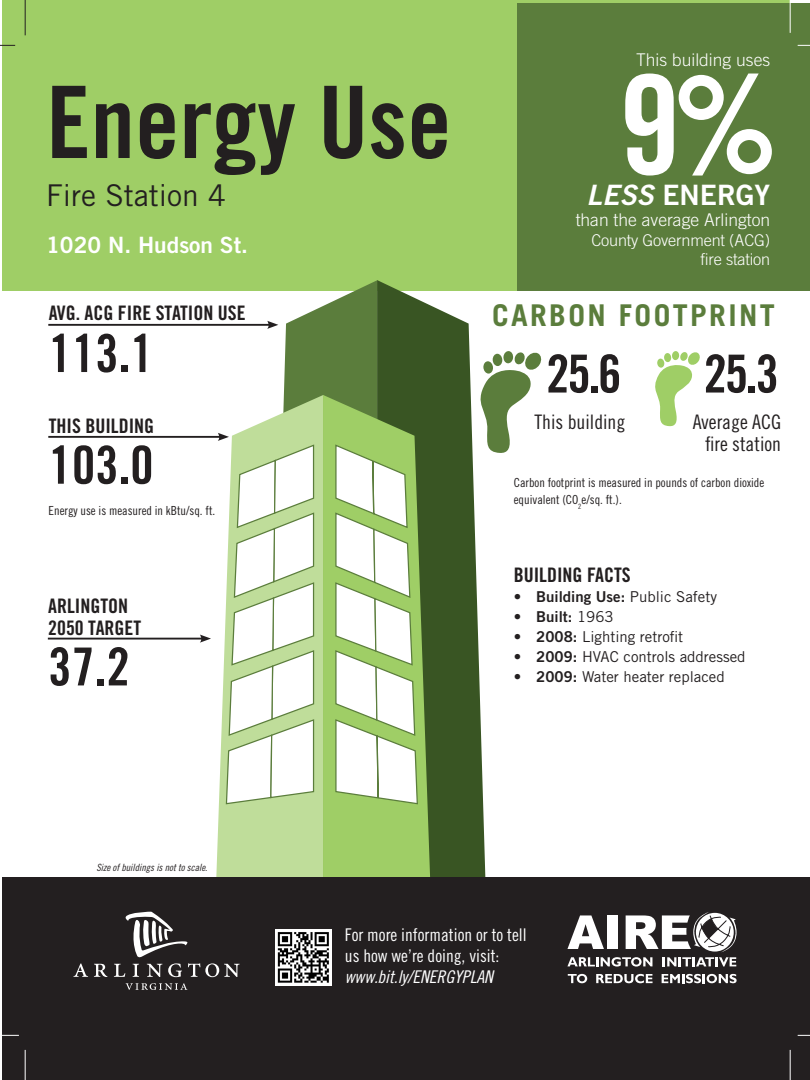
<style>
.page{position:relative;width:810px;height:1080px;background:#fff}
.page>*{position:absolute;margin:0;border:0;box-sizing:border-box;transform-origin:0 0}
.t1{font:137.5px "Trade Gothic Bold Cond Twenty";color:#fff}
.t2{font:100px "Trade Gothic Bold Cond Twenty";color:#231f20}
.t3{font:52.5px "Trade Gothic Bold Cond Twenty";color:#231f20}
.t4{font:700 30px "Trade Gothic";letter-spacing:.08em;color:#5b7d3c}
.t5{font:30px "Trade Gothic";color:#231f20}
.t6{font:28.12px "Trade Gothic Bold Two";color:#fff}
.t7{font:22.5px "Trade Gothic Bold Two";color:#fff}
.t8{font:20px "Trade Gothic Bold Cond Twenty";color:#231f20}
.t9{font:20px "Trade Gothic Cond Eighteen";color:#231f20}
.t10{font:17.5px/21px "Trade Gothic Cond Eighteen";color:#fff}
.t11{font:300 17.5px "Trade Gothic";color:#fff}
.t12{font:17.5px "Trade Gothic Cond Eighteen Obl";color:#fff}
.t13{font:300 16.25px "Trade Gothic";letter-spacing:-.01em;color:#fff}
.t14{font:15px "Trade Gothic";color:#231f20}
.t15{font:15px "Trade Gothic Bold Two";color:#231f20}
.t16{font:12.5px/17.5px "Trade Gothic Cond Eighteen";color:#231f20}
.t17{font:10px "Trade Gothic Cond Eighteen Obl";color:#231f20}
.s1{font-style:italic}
.s2{font-family:"Trade Gothic"}
.s3{font-family:"Trade Gothic Bold Two"}
</style>
<div class="page">
<div style="left:3px;top:0;width:787px;height:291px;background:#9fce66"></div>
<div style="left:518px;top:3px;width:292px;height:288px;background:#5b7d3c"></div>
<hr style="left:48px;top:324px;width:223px;height:2px;background:#231f20">
<hr style="left:48px;top:436px;width:173px;height:2px;background:#231f20">
<svg style="left:486px;top:351px;width:56px;height:102px"></svg>
<svg style="left:269px;top:280px;width:108px;height:115px;fill:#5b7d3c"></svg>
<svg style="left:377px;top:280px;width:109px;height:598px;fill:#395523"></svg>
<svg style="left:215px;top:395px;width:108px;height:483px;fill:#bfdd9a"></svg>
<svg style="left:323px;top:395px;width:109px;height:483px;background:#80a952"></svg>
<svg style="left:218px;top:433px;width:97px;height:372px"></svg>
<svg style="left:334px;top:443px;width:85px;height:362px"></svg>
<div style="left:3px;top:878px;width:807px;height:202px;background:#231f20"></div>
<svg style="left:73px;top:963px;width:15px;height:14px"></svg>
<svg style="left:94px;top:964px;width:13px;height:13px"></svg>
<svg style="left:126px;top:983px;width:61px;height:7px"></svg>
<svg style="left:114px;top:912px;width:126px;height:65px"></svg>
<svg style="left:568px;top:974px;width:19px;height:9px"></svg>
<svg style="left:596px;top:974px;width:57px;height:9px"></svg>
<svg style="left:662px;top:974px;width:75px;height:9px"></svg>
<svg style="left:567px;top:912px;width:170px;height:55px"></svg>
<img style="left:276px;top:929px;width:55px;height:56px">
<svg style="left:655px;top:351px;width:45px;height:76px"></svg>
<svg style="left:0;top:45px;width:15px;height:1px"></svg>
<svg style="left:798px;top:45px;width:12px;height:1px"></svg>
<svg style="left:2px;top:1035px;width:17px;height:1px"></svg>
<svg style="left:798px;top:1035px;width:12px;height:1px"></svg>
<hr style="left:25px;top:0;width:1px;height:35px;background:#231f20">
<hr style="left:25px;top:1050px;width:1px;height:30px;background:#fff">
<hr style="left:790px;top:1050px;width:1px;height:30px;background:#fff">
<hr style="left:790px;top:0;width:1px;height:33px;background:#fff">
<hr style="left:48px;top:638px;width:155px;height:2px;background:#231f20">
<svg style="left:200px;top:635px;width:11px;height:8px"></svg>
<p class="t2" style="left:46px;top:62px;width:407px">Energy Use</p>
<p class="t5" style="left:46px;top:177px;width:181px">Fire Station 4</p>
<p class="t7" style="left:46px;top:231px;width:203px">1020 N. Hudson St.</p>
<p class="t8" style="left:49px;top:301px;width:198px">AVG. ACG FIRE STATION USE</p>
<p class="t3" style="left:49px;top:321px;width:106px">113.1</p>
<p class="t8" style="left:49px;top:414px;width:107px">THIS BUILDING</p>
<p class="t3" style="left:49px;top:433px;width:106px">103.0</p>
<p class="t16" style="left:49px;top:502px;width:168px">Energy use is measured in kBtu/sq. ft.</p>
<p class="t8" style="left:48px;top:594px;width:81px">ARLINGTON</p>
<p class="t8" style="left:48px;top:615px;width:94px">2050 TARGET</p>
<p class="t3" style="left:48px;top:635px;width:83px">37.2</p>
<p class="t11" style="left:636px;top:50px;width:136px">This building uses</p>
<p class="t1" style="left:619px;top:42px;width:161px">9%</p>
<p class="t6" style="left:587px;top:178px;width:185px"><span class="s1">LESS</span> ENERGY</p>
<p class="t11" style="left:576px;top:210px;width:196px">than the average Arlington</p>
<p class="t13" style="left:591px;top:230px;width:180px">County Government (ACG)</p>
<p class="t13" style="left:701px;top:250px;width:71px">fire station</p>
<p class="t4" style="left:492px;top:297px;width:284px">CARBON FOOTPRINT</p>
<p class="t3" style="left:546px;top:342px;width:77px">25.6</p>
<p class="t3" style="left:704px;top:342px;width:77px">25.3</p>
<p class="t9" style="left:534px;top:410px;width:93px">This building</p>
<p class="t9" style="left:693px;top:410px;width:90px">Average ACG</p>
<p class="t9" style="left:706px;top:432px;width:77px">fire station</p>
<p class="t16" style="left:514px;top:474px;width:252px">Carbon footprint is measured in pounds of carbon dioxide equivalent (CO<sub>2</sub>e/sq. ft.).</p>
<p class="t8" style="left:514px;top:562px;width:119px">BUILDING FACTS</p>
<p class="t15" style="left:514px;top:587px;width:205px">• Building Use: <span class="s2">Public Safety</span></p>
<p class="t15" style="left:514px;top:607px;width:101px">• Built: <span class="s2">1963</span></p>
<p class="t14" style="left:514px;top:627px;width:171px"><span class="s3">• 2008:</span> Lighting retrofit</p>
<p class="t14" style="left:514px;top:647px;width:233px"><span class="s3">• 2009:</span> HVAC controls addressed</p>
<p class="t14" style="left:514px;top:667px;width:213px"><span class="s3">• 2009:</span> Water heater replaced</p>
<p class="t17" style="left:96px;top:862px;width:113px">Size of buildings is not to scale.</p>
<h3 class="t10" style="left:345px;top:924px;width:183px">For more information or to tell us how we’re doing, visit:</h3>
<h3 class="t12" style="left:345px;top:967px;width:150px">www.bit.ly/ENERGYPLAN</h3>
</div>
